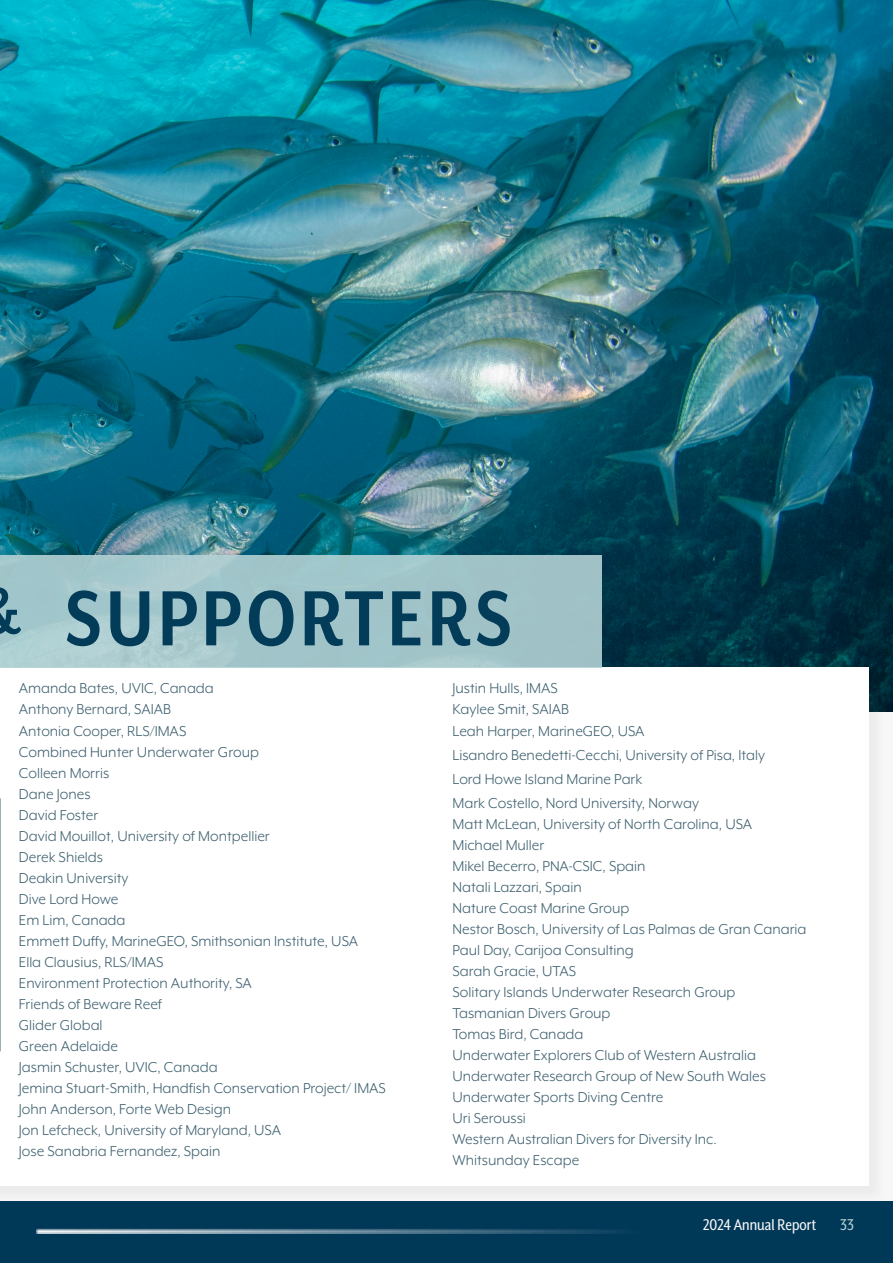
<style>
.page{position:relative;width:893px;height:1263px;background:#fff}
.page>*{position:absolute;margin:0;border:0;box-sizing:border-box;transform-origin:0 0}
.t1{font:700 90px "Mr Eaves XL San Nar OT";letter-spacing:.05em;color:#023c59}
.t2{font:18px "Mr Eaves XL San Nar OT";color:#f7f7f7}
.t3{font:18px "Mr Eaves XL San Nar OT";color:#b3d2d5}
.t4{font:16.5px/21px "Mr Eaves XL Mod OT";color:#3e606f}
.s1{font-size:75px}
</style>
<div class="page">
<img style="left:0;top:0;width:893px;height:712px">
<div style="left:0;top:669px;width:887px;height:536px;background:#efefef"></div>
<div style="left:0;top:667px;width:868px;height:519px;background:#fff"></div>
<div style="left:0;top:555px;width:601px;height:112px;background:linear-gradient(to right,#a8cbcf,#9ec1c6)"></div>
<hr style="left:0;top:798px;width:1px;height:253px;background:#3e606f">
<div style="left:0;top:1201px;width:893px;height:62px;background:#003858"></div>
<img style="left:36px;top:1228px;width:580px;height:5px">
<h1 class="t1" style="left:-20px;top:570px;width:533px"><span class="s1">&amp;</span> SUPPORTERS</h1>
<p class="t4" style="left:19px;top:678px;width:196px">Amanda Bates, UVIC, Canada</p>
<p class="t4" style="left:19px;top:699px;width:154px">Anthony Bernard, SAIAB</p>
<p class="t4" style="left:19px;top:720px;width:169px">Antonia Cooper, RLS/IMAS</p>
<p class="t4" style="left:19px;top:741px;width:242px">Combined Hunter Underwater Group</p>
<p class="t4" style="left:19px;top:762px;width:92px">Colleen Morris</p>
<p class="t4" style="left:19px;top:783px;width:73px">Dane Jones</p>
<p class="t4" style="left:19px;top:804px;width:81px">David Foster</p>
<p class="t4" style="left:19px;top:825px;width:252px">David Mouillot, University of Montpellier</p>
<p class="t4" style="left:19px;top:846px;width:86px">Derek Shields</p>
<p class="t4" style="left:19px;top:867px;width:111px">Deakin University</p>
<p class="t4" style="left:19px;top:888px;width:101px">Dive Lord Howe</p>
<p class="t4" style="left:19px;top:909px;width:108px">Em Lim, Canada</p>
<p class="t4" style="left:19px;top:930px;width:341px">Emmett Duffy, MarineGEO, Smithsonian Institute, USA</p>
<p class="t4" style="left:19px;top:951px;width:146px">Ella Clausius, RLS/IMAS</p>
<p class="t4" style="left:19px;top:972px;width:235px">Environment Protection Authority, SA</p>
<p class="t4" style="left:19px;top:993px;width:145px">Friends of Beware Reef</p>
<p class="t4" style="left:19px;top:1014px;width:85px">Glider Global</p>
<p class="t4" style="left:19px;top:1035px;width:101px">Green Adelaide</p>
<p class="t4" style="left:19px;top:1056px;width:200px">Jasmin Schuster, UVIC, Canada</p>
<p class="t4" style="left:19px;top:1077px;width:369px">Jemina Stuart-Smith, Handfish Conservation Project/ IMAS</p>
<p class="t4" style="left:19px;top:1098px;width:214px">John Anderson, Forte Web Design</p>
<p class="t4" style="left:19px;top:1119px;width:264px">Jon Lefcheck, University of Maryland, USA</p>
<p class="t4" style="left:19px;top:1140px;width:203px">Jose Sanabria Fernandez, Spain</p>
<p class="t4" style="left:452px;top:678px;width:107px">Justin Hulls, IMAS</p>
<p class="t4" style="left:452px;top:699px;width:118px">Kaylee Smit, SAIAB</p>
<p class="t4" style="left:452px;top:720px;width:194px">Leah Harper, MarineGEO, USA</p>
<p class="t4" style="left:452px;top:744px;width:314px">Lisandro Benedetti-Cecchi, University of Pisa, Italy</p>
<p class="t4" style="left:452px;top:768px;width:191px">Lord Howe Island Marine Park</p>
<p class="t4" style="left:452px;top:792px;width:248px">Mark Costello, Nord University, Norway</p>
<p class="t4" style="left:452px;top:813px;width:301px">Matt McLean, University of North Carolina, USA</p>
<p class="t4" style="left:452px;top:834px;width:93px">Michael Muller</p>
<p class="t4" style="left:452px;top:855px;width:195px">Mikel Becerro, PNA-CSIC, Spain</p>
<p class="t4" style="left:452px;top:876px;width:131px">Natali Lazzari, Spain</p>
<p class="t4" style="left:452px;top:897px;width:178px">Nature Coast Marine Group</p>
<p class="t4" style="left:452px;top:918px;width:355px">Nestor Bosch, University of Las Palmas de Gran Canaria</p>
<p class="t4" style="left:452px;top:939px;width:183px">Paul Day, Carijoa Consulting</p>
<p class="t4" style="left:452px;top:960px;width:125px">Sarah Gracie, UTAS</p>
<p class="t4" style="left:452px;top:981px;width:284px">Solitary Islands Underwater Research Group<br>Tasmanian Divers Group</p>
<p class="t4" style="left:452px;top:1023px;width:132px">Tomas Bird, Canada</p>
<p class="t4" style="left:452px;top:1044px;width:305px">Underwater Explorers Club of Western Australia</p>
<p class="t4" style="left:452px;top:1065px;width:315px">Underwater Research Group of New South Wales</p>
<p class="t4" style="left:452px;top:1086px;width:212px">Underwater Sports Diving Centre</p>
<p class="t4" style="left:452px;top:1107px;width:75px">Uri Seroussi</p>
<p class="t4" style="left:452px;top:1128px;width:266px">Western Australian Divers for Diversity Inc.</p>
<p class="t4" style="left:452px;top:1149px;width:128px">Whitsunday Escape</p>
<p class="t2" style="left:703px;top:1215px;width:115px">2024 Annual Report</p>
<p class="t3" style="left:840px;top:1215px;width:15px">33</p>
</div>
